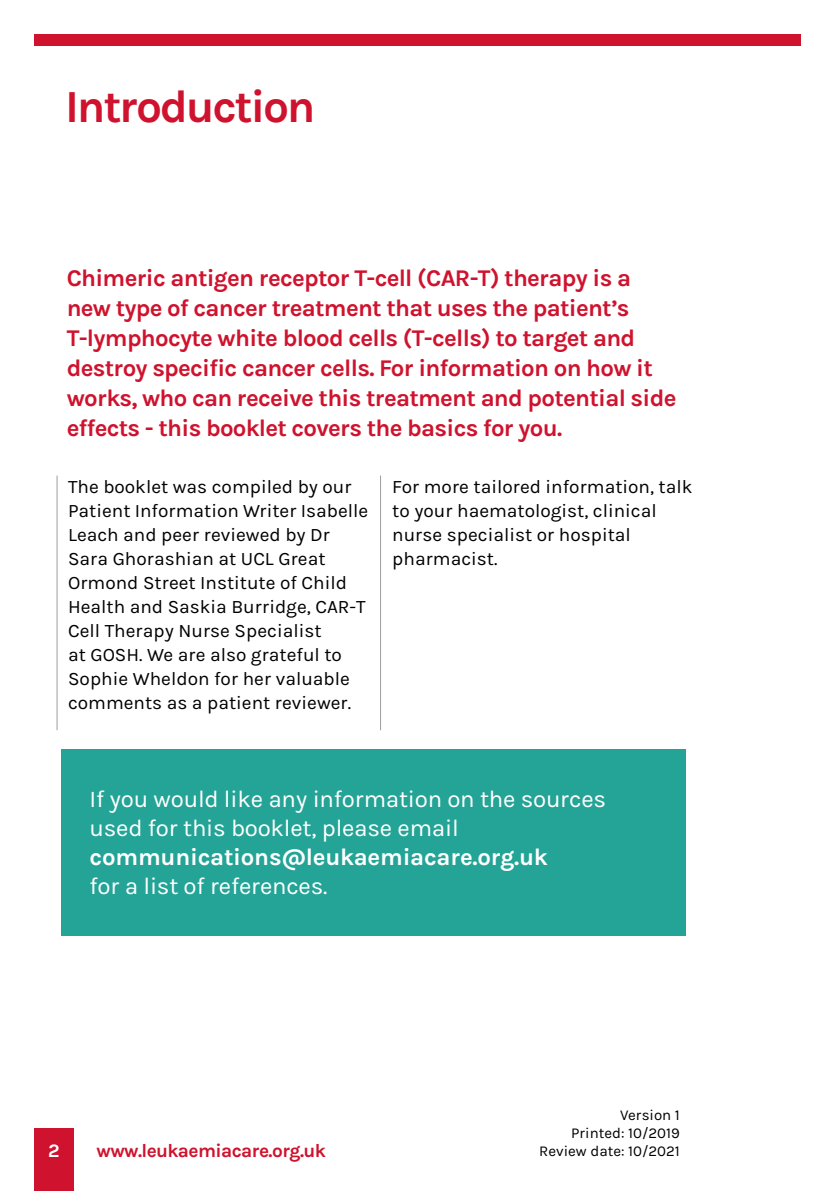
<style>
.page{position:relative;width:840px;height:1191px;background:#fff}
.page>*{position:absolute;margin:0;border:0;box-sizing:border-box;transform-origin:0 0}
.t1{font:700 46px "Karla";letter-spacing:-.05em;color:#cf122d}
.t2{font:700 24px/30px "Karla";letter-spacing:-.03em;color:#cf122d}
.t3{font:24px/28.8px "Karla";letter-spacing:-.01em;color:#fff}
.t4{font:700 24px "Karla";letter-spacing:-.01em;color:#fff}
.t5{font:19px/24px "Karla";color:#000}
.t6{font:700 19px "Karla";letter-spacing:-.03em;color:#cf122d}
.t7{font:700 19px "Karla";color:#fff}
.t8{font:15px/18px "Karla";color:#000;text-align:right}
</style>
<div class="page">
<div style="left:34px;top:1128px;width:40px;height:63px;background:#cf122d"></div>
<div style="left:34px;top:34px;width:765px;height:11px;background:#cf122d"></div>
<hr style="left:57px;top:475px;width:1px;height:255px;background:#9d9d9c">
<hr style="left:380px;top:475px;width:1px;height:255px;background:#9d9d9c">
<div style="left:61px;top:749px;width:624px;height:186px;background:#23a496"></div>
<h1 class="t1" style="left:65px;top:80px;width:252px">Introduction</h1>
<p class="t2" style="left:67px;top:263px;width:611px">Chimeric antigen receptor T-cell (CAR-T) therapy is a new type of cancer treatment that uses the patient’s T-lymphocyte white blood cells (T-cells) to target and destroy specific cancer cells. For information on how it works, who can receive this treatment and potential side effects - this booklet covers the basics for you.</p>
<p class="t5" style="left:68px;top:475px;width:301px">The booklet was compiled by our<br>Patient Information Writer Isabelle<br>Leach and peer reviewed by Dr<br>Sara Ghorashian at UCL Great<br>Ormond Street Institute of Child<br>Health and Saskia Burridge, CAR-T<br>Cell Therapy Nurse Specialist<br>at GOSH. We are also grateful to<br>Sophie Wheldon for her valuable comments as a patient reviewer.</p>
<p class="t5" style="left:392px;top:475px;width:301px">For more tailored information, talk to your haematologist, clinical nurse specialist or hospital pharmacist.</p>
<p class="t3" style="left:89px;top:785px;width:517px">If you would like any information on the sources used for this booklet, please email</p>
<p class="t4" style="left:89px;top:842px;width:459px">communications@leukaemiacare.org.uk</p>
<p class="t3" style="left:89px;top:871px;width:239px">for a list of references.</p>
<p class="t7" style="left:48px;top:1140px;width:13px">2</p>
<p class="t6" style="left:96px;top:1140px;width:231px">www.leukaemiacare.org.uk</p>
<p class="t8" style="left:539px;top:1106px;width:142px">Version 1<br>Printed: 10/2019<br>Review date: 10/2021</p>
</div>
